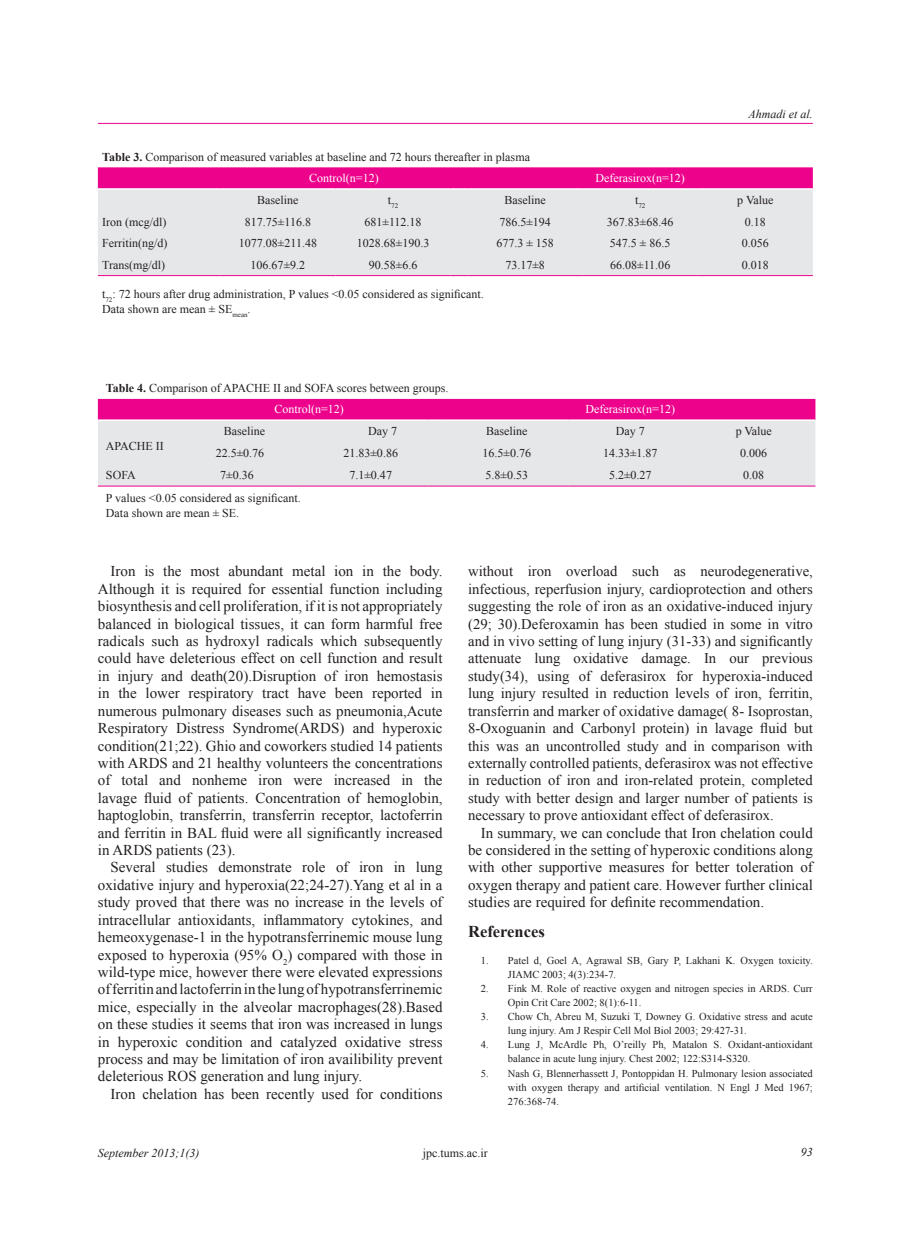
<style>
.page{position:relative;width:915px;height:1234px;background:#fff}
.page>*{position:absolute;margin:0;border:0;box-sizing:border-box;transform-origin:0 0}
.t1{font:700 16.5px "Times New Roman";color:#231f20}
.t2{font:15px/17.4px "Times New Roman";color:#231f20;text-align:justify}
.t3{font:14.7px/17.4px "Times New Roman";color:#231f20;text-align:justify}
.t4{font:12px "Times New Roman";color:#231f20}
.t5{font:12px "Times New Roman";color:#fff}
.t6{font:italic 12px "Times New Roman";color:#211d1e}
.t7{font:italic 12px "Times New Roman";color:#231f20}
.t8{font:10.5px/14px "Times New Roman";color:#231f20}
.t9{font:7.05px "Times New Roman";color:#231f20}
.s1{font-weight:700}
.s2{color:#231f20}
</style>
<div class="page">
<hr style="left:98px;top:123px;width:714px;height:1px;background:#ed028c">
<div style="left:98px;top:190px;width:714px;height:85px;background:#e6e7e9"></div>
<svg style="left:98px;top:167px;width:714px;height:23px;background:#ed1092"></svg>
<hr style="left:467px;top:188px;width:115px;height:2px;background:#fff">
<hr style="left:582px;top:188px;width:115px;height:2px;background:#fff">
<hr style="left:697px;top:188px;width:115px;height:2px;background:#fff">
<hr style="left:98px;top:275px;width:122px;height:1px;background:#ed028c">
<hr style="left:220px;top:275px;width:115px;height:1px;background:#ed028c">
<hr style="left:335px;top:275px;width:115px;height:1px;background:#ed028c">
<svg style="left:450px;top:275px;width:17px;height:1px"></svg>
<hr style="left:467px;top:275px;width:115px;height:1px;background:#ed028c">
<hr style="left:582px;top:275px;width:115px;height:1px;background:#ed028c">
<hr style="left:697px;top:275px;width:115px;height:1px;background:#ed028c">
<div style="left:98px;top:421px;width:717px;height:64px;background:#e6e7e9"></div>
<div style="left:98px;top:399px;width:717px;height:21px;background:#ed028c"></div>
<hr style="left:445px;top:419px;width:123px;height:2px;background:#fff">
<hr style="left:568px;top:419px;width:123px;height:2px;background:#fff">
<hr style="left:691px;top:419px;width:124px;height:2px;background:#fff">
<hr style="left:98px;top:485px;width:75px;height:1px;background:#ed028c">
<hr style="left:173px;top:485px;width:128px;height:1px;background:#ed028c">
<hr style="left:301px;top:485px;width:127px;height:1px;background:#ed028c">
<svg style="left:428px;top:485px;width:17px;height:1px"></svg>
<hr style="left:445px;top:485px;width:123px;height:1px;background:#ed028c">
<hr style="left:568px;top:485px;width:123px;height:1px;background:#ed028c">
<hr style="left:691px;top:485px;width:124px;height:1px;background:#ed028c">
<p class="t7" style="left:748px;top:105px;width:66px">Ahmadi et al.</p>
<p class="t4" style="left:102px;top:149px;width:429px"><span class="s1">Table 3.</span> Comparison of measured variables at baseline and 72 hours thereafter in plasma</p>
<p class="t5" style="left:309px;top:170px;width:71px">Control(n=12)</p>
<p class="t5" style="left:595px;top:170px;width:91px">Deferasirox(n=12)</p>
<p class="t4" style="left:257px;top:192px;width:43px">Baseline</p>
<p class="t9" style="left:388px;top:201px;width:12px"><sup>t</sup>72</p>
<p class="t4" style="left:504px;top:192px;width:43px">Baseline</p>
<p class="t9" style="left:634px;top:201px;width:12px"><sup>t</sup>72</p>
<p class="t4" style="left:737px;top:192px;width:38px">p Value</p>
<p class="t4" style="left:102px;top:213px;width:66px">Iron (mcg/dl)</p>
<p class="t4" style="left:245px;top:213px;width:68px">817.75±116.8</p>
<p class="t4" style="left:364px;top:213px;width:59px">681±112.18</p>
<p class="t4" style="left:499px;top:213px;width:53px">786.5±194</p>
<p class="t4" style="left:606px;top:213px;width:68px">367.83±68.46</p>
<p class="t4" style="left:744px;top:213px;width:22px">0.18</p>
<p class="t4" style="left:102px;top:235px;width:67px">Ferritin(ng/d)</p>
<p class="t4" style="left:239px;top:235px;width:80px">1077.08±211.48</p>
<p class="t4" style="left:356px;top:235px;width:74px">1028.68±190.3</p>
<p class="t4" style="left:496px;top:235px;width:59px">677.3 ± 158</p>
<p class="t4" style="left:609px;top:235px;width:62px">547.5 ± 86.5</p>
<p class="t4" style="left:741px;top:235px;width:28px">0.056</p>
<p class="t4" style="left:102px;top:256px;width:64px">Trans(mg/dl)</p>
<p class="t4" style="left:250px;top:256px;width:56px">106.67±9.2</p>
<p class="t4" style="left:368px;top:256px;width:50px">90.58±6.6</p>
<p class="t4" style="left:505px;top:256px;width:41px">73.17±8</p>
<p class="t4" style="left:610px;top:256px;width:62px">66.08±11.06</p>
<p class="t4" style="left:741px;top:256px;width:28px">0.018</p>
<p class="t4" style="left:102px;top:286px;width:383px">t<sub>72</sub>: 72 hours after drug administration, P values &lt;0.05 considered as significant.</p>
<p class="t4" style="left:102px;top:301px;width:150px">Data shown are mean ± SE<sub>mean</sub>.</p>
<p class="t4" style="left:106px;top:380px;width:344px"><span class="s1">Table 4.</span> Comparison of APACHE II and SOFA scores between groups.</p>
<p class="t5" style="left:274px;top:401px;width:71px">Control(n=12)</p>
<p class="t5" style="left:585px;top:401px;width:91px">Deferasirox(n=12)</p>
<p class="t4" style="left:224px;top:423px;width:43px">Baseline</p>
<p class="t4" style="left:368px;top:423px;width:30px">Day 7</p>
<p class="t4" style="left:486px;top:423px;width:43px">Baseline</p>
<p class="t4" style="left:615px;top:423px;width:30px">Day 7</p>
<p class="t4" style="left:735px;top:423px;width:38px">p Value</p>
<p class="t4" style="left:106px;top:437px;width:59px">APACHE II</p>
<p class="t4" style="left:216px;top:445px;width:50px">22.5±0.76</p>
<p class="t4" style="left:343px;top:445px;width:56px">21.83±0.86</p>
<p class="t4" style="left:482px;top:445px;width:50px">16.5±0.76</p>
<p class="t4" style="left:602px;top:445px;width:56px">14.33±1.87</p>
<p class="t4" style="left:740px;top:445px;width:28px">0.006</p>
<p class="t4" style="left:106px;top:467px;width:31px">SOFA</p>
<p class="t4" style="left:220px;top:467px;width:35px">7±0.36</p>
<p class="t4" style="left:349px;top:467px;width:44px">7.1±0.47</p>
<p class="t4" style="left:485px;top:467px;width:44px">5.8±0.53</p>
<p class="t4" style="left:608px;top:467px;width:44px">5.2±0.27</p>
<p class="t4" style="left:743px;top:467px;width:22px">0.08</p>
<p class="t4" style="left:106px;top:490px;width:196px">P values &lt;0.05 considered as significant.</p>
<p class="t4" style="left:106px;top:505px;width:135px">Data shown are mean ± SE.</p>
<p class="t2" style="left:98px;top:562px;width:346px;text-indent:13px">Iron is the most abundant metal ion in the body.<br>Although it is required for essential function including biosynthesis and cell proliferation, if it is not appropriately balanced in biological tissues, it can form harmful free radicals such as hydroxyl radicals which subsequently could have deleterious effect on cell function and result in injury and death(20).Disruption of iron hemostasis in the lower respiratory tract have been reported in numerous pulmonary diseases such as pneumonia,Acute Respiratory Distress Syndrome(ARDS) and hyperoxic condition(21;22). Ghio and coworkers studied 14 patients with ARDS and 21 healthy volunteers the concentrations of total and nonheme iron were increased in the lavage fluid of patients. Concentration of hemoglobin, haptoglobin, transferrin, transferrin receptor, lactoferrin and ferritin in BAL fluid were all significantly increased in ARDS patients (23).</p>
<p class="t2" style="left:98px;top:858px;width:346px;text-indent:13px">Several studies demonstrate role of iron in lung oxidative injury and hyperoxia(22;24-27).Yang et al in a study proved that there was no increase in the levels of intracellular antioxidants, inflammatory cytokines, and hemeoxygenase-1 in the hypotransferrinemic mouse lung exposed to hyperoxia (95% O<sub>2</sub>) compared with those in wild-type mice, however there were elevated expressions of ferritin and lactoferrin in the lung of hypotransferrinemic mice, especially in the alveolar macrophages(28).Based on these studies it seems that iron was increased in lungs in hyperoxic condition and catalyzed oxidative stress process and may be limitation of iron availibility prevent deleterious ROS generation and lung injury.</p>
<p class="t2" style="left:111px;top:1084px;width:333px">Iron chelation has been recently used for conditions</p>
<p class="t3" style="left:468px;top:562px;width:346px">without iron overload such as neurodegenerative, infectious, reperfusion injury, cardioprotection and others suggesting the role of iron as an oxidative-induced injury (29; 30).Deferoxamin has been studied in some in vitro and in vivo setting of lung injury (31-33) and significantly attenuate lung oxidative damage. In our previous study(34), using of deferasirox for hyperoxia-induced lung injury resulted in reduction levels of iron, ferritin, transferrin and marker of oxidative damage( 8- Isoprostan, 8-Oxoguanin and Carbonyl protein) in lavage fluid but this was an uncontrolled study and in comparison with externally controlled patients, deferasirox was not effective in reduction of iron and iron-related protein, completed study with better design and larger number of patients is necessary to prove antioxidant effect of deferasirox.</p>
<p class="t2" style="left:468px;top:823px;width:346px;text-indent:13px">In summary, we can conclude that Iron chelation could be considered in the setting of hyperoxic conditions along with other supportive measures for better toleration of oxygen therapy and patient care. However further clinical studies are required for definite recommendation.</p>
<p class="t1" style="left:468px;top:919px;width:78px">References</p>
<p class="t8" style="left:507px;top:953px;width:306px;text-indent:-27px">1. Patel d, Goel A, Agrawal SB, Gary P, Lakhani K. Oxygen toxicity.<br>JIAMC 2003; 4(3):234-7.</p>
<p class="t8" style="left:507px;top:981px;width:306px;text-indent:-27px">2. Fink M. Role of reactive oxygen and nitrogen species in ARDS. Curr<br>Opin Crit Care 2002; 8(1):6-11.</p>
<p class="t8" style="left:507px;top:1009px;width:306px;text-indent:-27px">3. Chow Ch, Abreu M, Suzuki T, Downey G. Oxidative stress and acute lung injury. Am J Respir Cell Mol Biol 2003; 29:427-31.</p>
<p class="t8" style="left:507px;top:1037px;width:306px;text-indent:-27px">4. Lung J, McArdle Ph, O’reilly Ph, Matalon S. Oxidant-antioxidant balance in acute lung injury. Chest 2002; 122:S314-S320.</p>
<p class="t8" style="left:507px;top:1065px;width:306px;text-align:justify;text-indent:-27px">5. Nash G, Blennerhassett J, Pontoppidan H. Pulmonary lesion associated with oxygen therapy and artificial ventilation. N Engl J Med 1967; 276:368-74.</p>
<p class="t6" style="left:98px;top:1143px;width:103px">September <span class="s2">2013;1(3)</span></p>
<p class="t4" style="left:422px;top:1144px;width:66px">jpc.tums.ac.ir</p>
<p class="t7" style="left:800px;top:1143px;width:13px">93</p>
</div>
